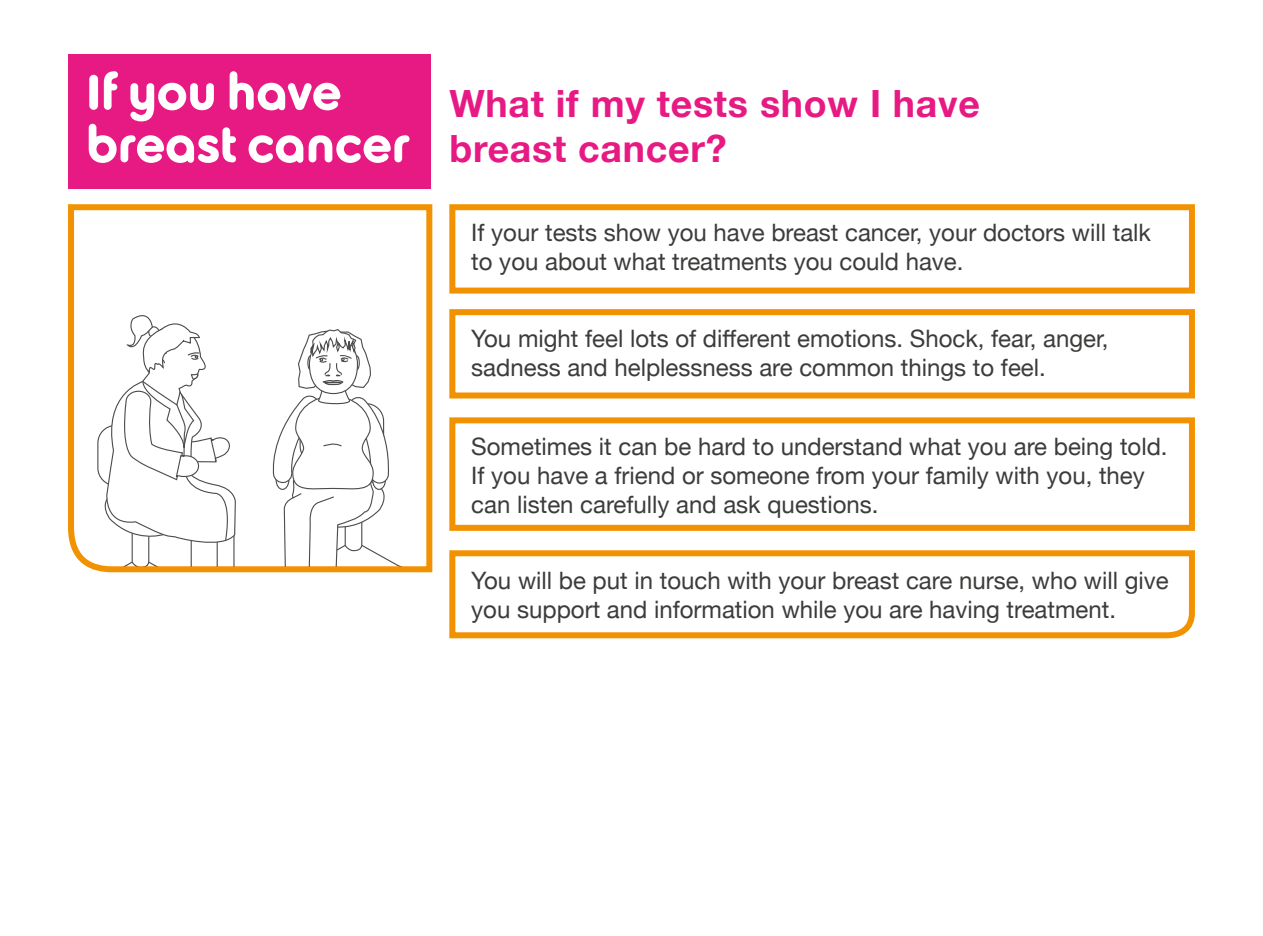
<style>
.page{position:relative;width:1263px;height:936px;background:#fff}
.page>*{position:absolute;margin:0;border:0;box-sizing:border-box;transform-origin:0 0}
.t1{font:700 52.5px/52.5px "Betty";color:#fff}
.t2{font:700 37.5px/45px "Helvetica Neue";letter-spacing:.02em;color:#e71a84}
.t3{font:24px/28.8px "Helvetica Neue";color:#3c3c3b}
</style>
<div class="page">
<div style="left:449px;top:204px;width:746px;height:89px;background:#fff;border:6px solid #f39200"></div>
<div style="left:449px;top:309px;width:746px;height:89px;background:#fff;border:6px solid #f39200"></div>
<div style="left:449px;top:417px;width:746px;height:114px;background:#fff;border:6px solid #f39200"></div>
<svg style="left:449px;top:550px;width:746px;height:89px"></svg>
<div style="left:68px;top:54px;width:363px;height:134px;background:#e71a84"></div>
<svg style="left:68px;top:204px;width:365px;height:369px"></svg>
<svg style="left:76px;top:216px;width:348px;height:350px"></svg>
<h1 class="t1" style="left:86px;top:70px;width:325px">If you have breast cancer</h1>
<h2 class="t2" style="left:449px;top:82px;width:532px">What if my tests show I have breast cancer?</h2>
<p class="t3" style="left:471px;top:219px;width:681px">If your tests show you have breast cancer, your doctors will talk to you about what treatments you could have.</p>
<p class="t3" style="left:471px;top:326px;width:639px">You might feel lots of different emotions. Shock, fear, anger, sadness and helplessness are common things to feel.</p>
<p class="t3" style="left:471px;top:434px;width:698px">Sometimes it can be hard to understand what you are being told.<br>If you have a friend or someone from your family with you, they can listen carefully and ask questions.</p>
<p class="t3" style="left:471px;top:567px;width:699px">You will be put in touch with your breast care nurse, who will give you support and information while you are having treatment.</p>
</div>
